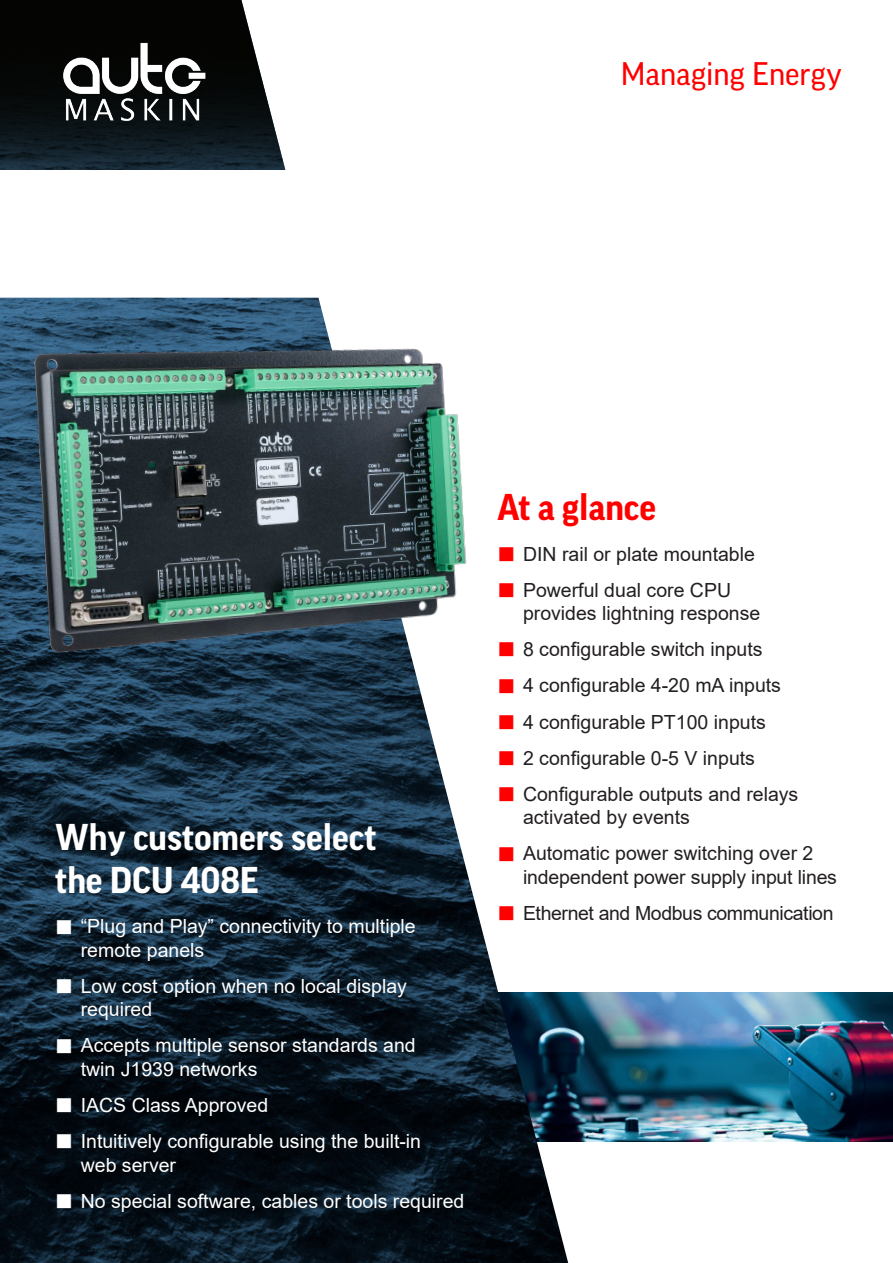
<style>
.page{position:relative;width:893px;height:1263px;background:#fff}
.page>*{position:absolute;margin:0;border:0;box-sizing:border-box;transform-origin:0 0}
.t1{font:700 36px/43.2px "Good OT";color:#fff}
.t2{font:700 36px "Good OT";color:#f00}
.t3{font:31.5px "Good OT";color:#f00}
.t4{font:19.5px/36.2px "Arial";color:#231f20}
.t5{font:19.5px/23.4px "Arial";color:#fff}
</style>
<div class="page">
<img style="left:568px;top:993px;width:325px;height:149px">
<img style="left:0;top:298px;width:568px;height:965px">
<img style="left:29px;top:326px;width:444px;height:329px">
<svg style="left:0;top:0;width:286px;height:170px;background:#2b3133"></svg>
<img style="left:43px;top:28px;width:178px;height:119px">
<svg style="left:499px;top:547px;width:14px;height:14px"></svg>
<svg style="left:499px;top:583px;width:14px;height:14px"></svg>
<svg style="left:499px;top:643px;width:14px;height:14px"></svg>
<svg style="left:499px;top:679px;width:14px;height:14px"></svg>
<svg style="left:499px;top:715px;width:14px;height:14px"></svg>
<svg style="left:499px;top:751px;width:14px;height:14px"></svg>
<svg style="left:499px;top:787px;width:14px;height:14px"></svg>
<svg style="left:499px;top:847px;width:14px;height:14px"></svg>
<svg style="left:499px;top:906px;width:14px;height:14px"></svg>
<svg style="left:57px;top:920px;width:14px;height:14px"></svg>
<svg style="left:57px;top:979px;width:14px;height:14px"></svg>
<svg style="left:57px;top:1039px;width:14px;height:14px"></svg>
<svg style="left:57px;top:1098px;width:14px;height:14px"></svg>
<svg style="left:57px;top:1134px;width:14px;height:15px"></svg>
<svg style="left:57px;top:1194px;width:14px;height:14px"></svg>
<h2 class="t3" style="left:621px;top:61px;width:223px">Managing Energy</h2>
<h1 class="t1" style="left:55px;top:818px;width:323px">Why customers select the DCU 408E</h1>
<p class="t5" style="left:81px;top:915px;width:336px">“Plug and Play” connectivity to multiple remote panels</p>
<p class="t5" style="left:81px;top:974px;width:328px">Low cost option when no local display required</p>
<p class="t5" style="left:81px;top:1034px;width:336px">Accepts multiple sensor standards and twin J1939 networks</p>
<p class="t5" style="left:81px;top:1087px;width:342px;line-height:36.2px">IACS Class Approved<br>Intuitively configurable using the built-in</p>
<p class="t5" style="left:81px;top:1148px;width:385px;line-height:36.2px">web server<br>No special software, cables or tools required</p>
<h1 class="t2" style="left:497px;top:493px;width:160px">At a glance</h1>
<p class="t4" style="left:523px;top:537px;width:233px">DIN rail or plate mountable<br>Powerful dual core CPU</p>
<p class="t4" style="left:523px;top:597px;width:277px">provides lightning response<br>8 configurable switch inputs<br>4 configurable 4-20 mA inputs<br>4 configurable PT100 inputs<br>2 configurable 0-5 V inputs<br>Configurable outputs and relays</p>
<p class="t4" style="left:523px;top:799px;width:292px">activated by events<br>Automatic power switching over 2</p>
<p class="t4" style="left:523px;top:859px;width:316px">independent power supply input lines<br>Ethernet and Modbus communication</p>
</div>
